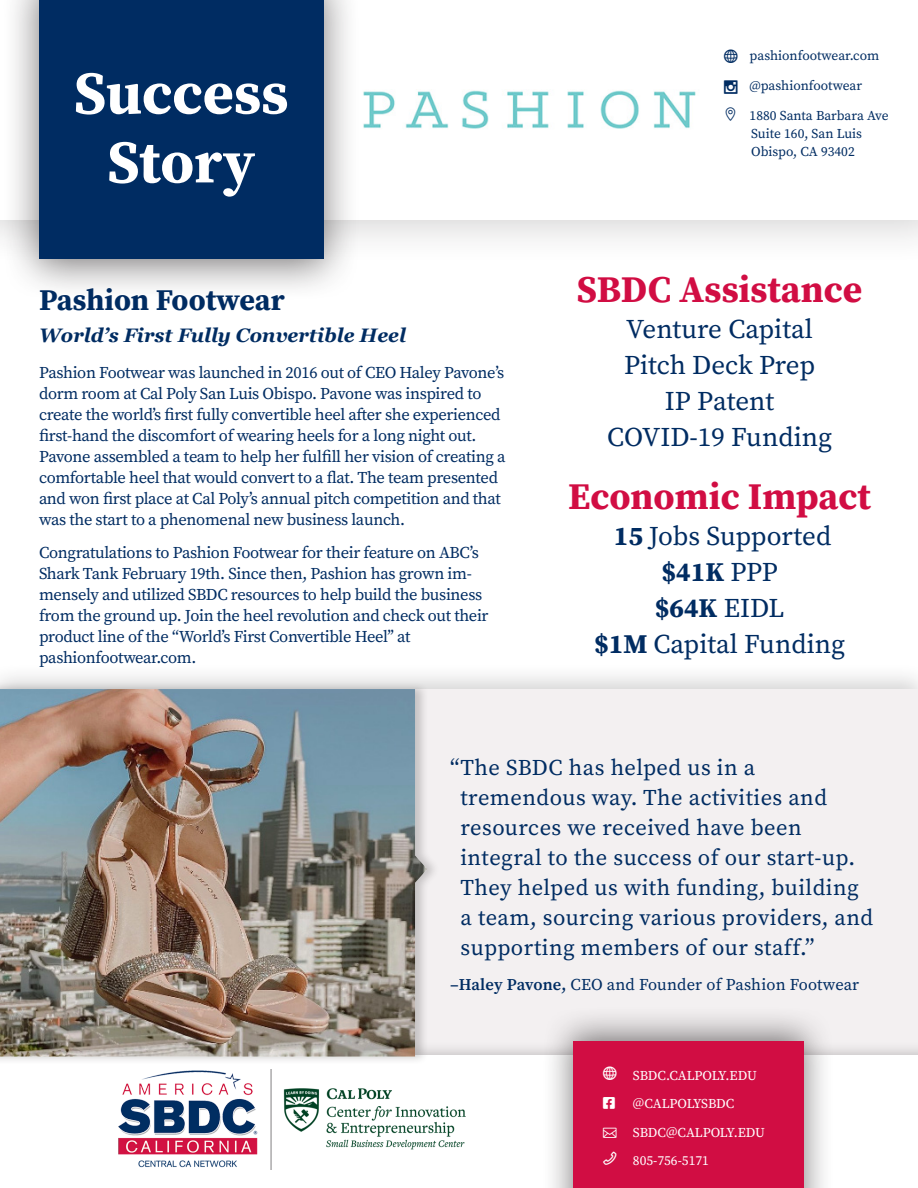
<style>
.page{position:relative;width:918px;height:1188px;background:#fff}
.page>*{position:absolute;margin:0;border:0;box-sizing:border-box;transform-origin:0 0}
.t1{font:700 60px/69px "Source Serif Pro";letter-spacing:-.005em;color:#fff;text-align:center}
.t2{font:700 37.5px "Source Serif Pro";color:#d10d43}
.t3{font:700 30px "Source Serif Pro";color:#002c62}
.t4{font:27px "Source Serif Pro";color:#002c62}
.t5{font:700 27px "Source Serif Pro";color:#002c62}
.t6{font:22.5px/30px "Source Serif Pro";letter-spacing:.02em;color:#002c62}
.t7{font:italic 700 19.5px "Georgia";color:#002c62}
.t8{font:16.5px/21px "Source Serif Pro";letter-spacing:-.02em;color:#002c62}
.t9{font:16.5px "Source Serif Pro";letter-spacing:.01em;color:#002c62}
.t10{font:13.5px/18px "Source Serif Pro";color:#002c62}
.t11{font:13.5px "Source Serif Pro";letter-spacing:-.01em;color:#fff}
.t12{font:13.5px "Font Awesome 5 Brands";color:#fff}
.s1{font-weight:700}
.s2{font-weight:400}
.s3{font-weight:600}
</style>
<div class="page">
<div style="left:0;top:663px;width:918px;height:407px;background:#231f20;opacity:.2"></div>
<div style="left:0;top:689px;width:918px;height:367px;background:#f3f0f1"></div>
<div style="left:0;top:0;width:918px;height:266px;background:#231f20;opacity:.2"></div>
<div style="left:0;top:0;width:918px;height:220px;background:#fff"></div>
<img style="left:363px;top:90px;width:333px;height:39px">
<div style="left:2px;top:0;width:358px;height:302px;background:#231f20;opacity:.6"></div>
<div style="left:39px;top:0;width:284px;height:259px;background:#002c62"></div>
<div style="left:0;top:1041px;width:918px;height:147px;background:#231f20;opacity:.6"></div>
<div style="left:0;top:1056px;width:918px;height:132px;background:#fff"></div>
<img style="left:118px;top:1069px;width:348px;height:100px">
<div style="left:542px;top:1006px;width:292px;height:182px;background:#231f20;opacity:.6"></div>
<div style="left:573px;top:1041px;width:230px;height:147px;background:#d10d43"></div>
<div style="left:0;top:681px;width:440px;height:384px;background:#231f20;opacity:.22"></div>
<img style="left:0;top:689px;width:427px;height:368px">
<p class="t1" style="left:74px;top:58px;width:216px">Success<br>Story</p>
<p class="t3" style="left:39px;top:279px;width:247px">Pashion Footwear</p>
<p class="t7" style="left:39px;top:320px;width:369px">World’s First Fully Convertible Heel</p>
<p class="t8" style="left:39px;top:362px;width:468px">Pashion Footwear was launched in 2016 out of CEO Haley Pavone’s dorm room at Cal Poly San Luis Obispo. Pavone was inspired to create the world’s first fully convertible heel after she experienced first-hand the discomfort of wearing heels for a long night out.<br>Pavone assembled a team to help her fulfill her vision of creating a comfortable heel that would convert to a flat. The team presented and won first place at Cal Poly’s annual pitch competition and that was the start to a phenomenal new business launch.</p>
<p class="t8" style="left:39px;top:542px;width:451px">Congratulations to Pashion Footwear for their feature on ABC’s Shark Tank February 19th. Since then, Pashion has grown im&shy;mensely and utilized SBDC resources to help build the business from the ground up. Join the heel revolution and check out their product line of the “World’s First Convertible Heel’’ at pashionfootwear.com.</p>
<p class="t10" style="left:750px;top:47px;width:131px">pashionfootwear.com</p>
<p class="t10" style="left:750px;top:77px;width:114px">@pashionfootwear</p>
<p class="t10" style="left:750px;top:107px;width:140px">1880 Santa Barbara Ave<br>Suite 160, San Luis<br>Obispo, CA 93402</p>
<p class="t2" style="left:577px;top:264px;width:287px">SBDC Assistance</p>
<p class="t4" style="left:626px;top:311px;width:188px">Venture Capital</p>
<p class="t4" style="left:624px;top:347px;width:193px">Pitch Deck Prep</p>
<p class="t4" style="left:665px;top:383px;width:111px">IP Patent</p>
<p class="t4" style="left:607px;top:419px;width:227px">COVID-19 Funding</p>
<p class="t2" style="left:568px;top:471px;width:304px">Economic Impact</p>
<p class="t4" style="left:614px;top:518px;width:219px"><span class="s1">15</span> Jobs Supported</p>
<p class="t5" style="left:662px;top:553px;width:118px">$41K <span class="s2">PPP</span></p>
<p class="t5" style="left:655px;top:589px;width:131px">$64K <span class="s2">EIDL</span></p>
<p class="t4" style="left:594px;top:626px;width:252px"><span class="s1">$1M</span> Capital Funding</p>
<p class="t6" style="left:460px;top:753px;width:414px;text-indent:-10px">“The SBDC has helped us in a tremendous way. The activities and resources we received have been integral to the success of our start-up.<br>They helped us with funding, building a team, sourcing various providers, and supporting members of our staff.”</p>
<p class="t9" style="left:450px;top:973px;width:411px"><span class="s3">–Haley Pavone,</span> CEO and Founder of Pashion Footwear</p>
<p class="t11" style="left:633px;top:1066px;width:125px">SBDC.CALPOLY.EDU</p>
<p class="t12" style="left:603px;top:1096px;width:13px">□□▲❑◆</p>
<p class="t11" style="left:633px;top:1095px;width:103px">@CALPOLYSBDC</p>
<p class="t11" style="left:633px;top:1123px;width:134px">SBDC@CALPOLY.EDU</p>
<p class="t11" style="left:633px;top:1152px;width:77px">805-756-5171</p>
</div>
